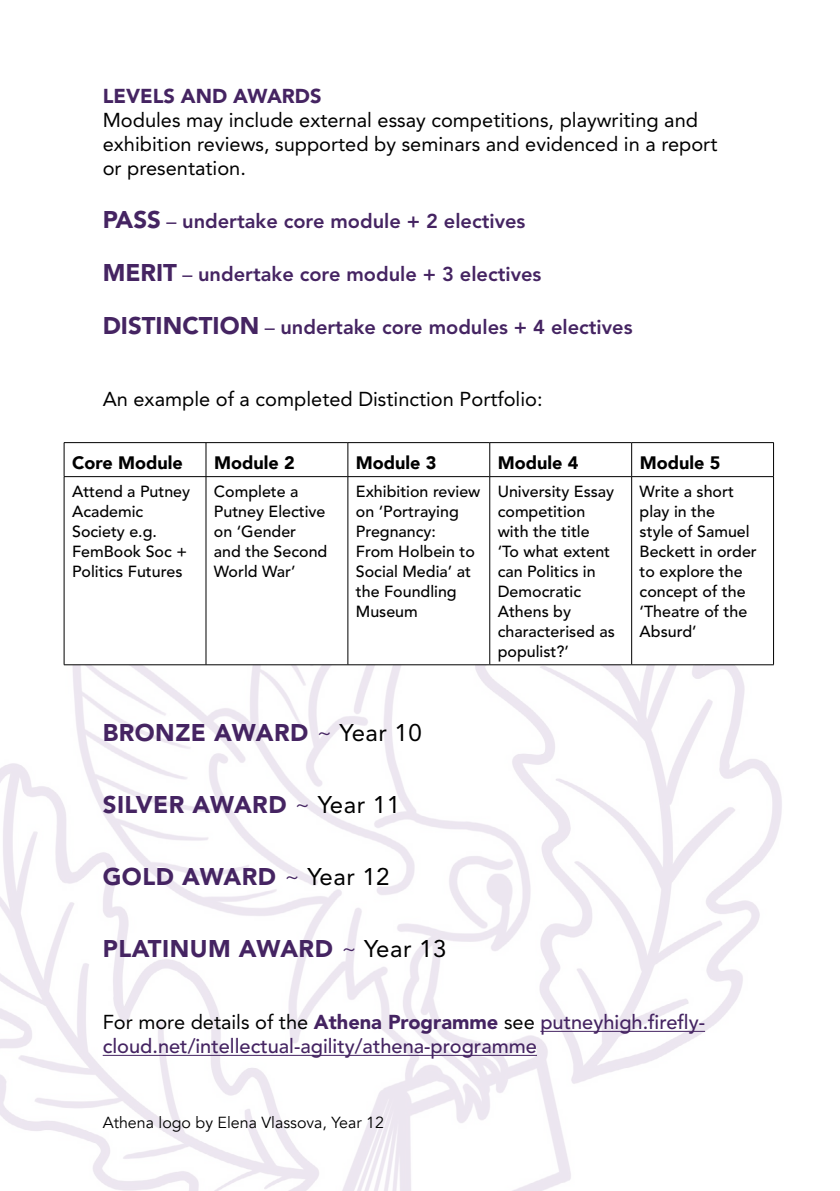
<style>
.page{position:relative;width:840px;height:1191px;background:#fff}
.page>*{position:absolute;margin:0;border:0;box-sizing:border-box;transform-origin:0 0}
.t1{font:900 24px "Avenir LT Std";letter-spacing:.02em;color:#452462}
.t2{font:20px/24px "Avenir LT Std";color:#000}
.t3{font:800 20px "Avenir LT Std";color:#452462}
.t4{font:500 20px/24px "Avenir LT Std";color:#452462}
.t5{font:900 20px "Avenir LT Std";color:#452462}
.t6{font:900 18px "Avenir";color:#000}
.t7{font:500 16px/20px "Avenir LT Std";color:#000}
.t8{font:16px "Avenir";color:#000}
.s1{font-weight:900;font-size:24px}
.s2{font-weight:400}
.s3{font-weight:300}
.s4{font-weight:400;color:#000}
.s5{font-weight:900}
</style>
<div class="page">
<img style="left:0;top:442px;width:782px;height:749px">
<hr style="left:540px;top:1030px;width:164px;height:1px;background:#452462">
<hr style="left:103px;top:1054px;width:433px;height:1px;background:#452462">
<svg style="left:65px;top:443px;width:707px;height:221px"></svg>
<hr style="left:64px;top:442px;width:142px;height:1px;background:#000">
<hr style="left:64px;top:443px;width:1px;height:33px;background:#000">
<hr style="left:206px;top:442px;width:141px;height:1px;background:#000">
<hr style="left:205px;top:443px;width:1px;height:33px;background:#000">
<hr style="left:347px;top:442px;width:142px;height:1px;background:#000">
<hr style="left:347px;top:443px;width:1px;height:33px;background:#000">
<hr style="left:489px;top:442px;width:142px;height:1px;background:#000">
<hr style="left:489px;top:443px;width:1px;height:33px;background:#000">
<hr style="left:631px;top:442px;width:142px;height:1px;background:#000">
<hr style="left:631px;top:443px;width:1px;height:33px;background:#000">
<hr style="left:772px;top:443px;width:1px;height:33px;background:#000">
<hr style="left:64px;top:476px;width:142px;height:1px;background:#000">
<hr style="left:64px;top:477px;width:1px;height:187px;background:#000">
<hr style="left:206px;top:476px;width:141px;height:1px;background:#000">
<hr style="left:205px;top:477px;width:1px;height:187px;background:#000">
<hr style="left:347px;top:476px;width:142px;height:1px;background:#000">
<hr style="left:347px;top:477px;width:1px;height:187px;background:#000">
<hr style="left:489px;top:476px;width:142px;height:1px;background:#000">
<hr style="left:489px;top:477px;width:1px;height:187px;background:#000">
<hr style="left:631px;top:476px;width:142px;height:1px;background:#000">
<hr style="left:631px;top:477px;width:1px;height:187px;background:#000">
<hr style="left:772px;top:477px;width:1px;height:187px;background:#000">
<hr style="left:64px;top:664px;width:142px;height:1px;background:#000">
<hr style="left:206px;top:664px;width:141px;height:1px;background:#000">
<hr style="left:347px;top:664px;width:142px;height:1px;background:#000">
<hr style="left:489px;top:664px;width:142px;height:1px;background:#000">
<hr style="left:631px;top:664px;width:142px;height:1px;background:#000">
<p class="t5" style="left:103px;top:84px;width:220px">LEVELS AND AWARDS</p>
<p class="t2" style="left:103px;top:108px;width:615px">Modules may include external essay competitions, playwriting and exhibition reviews, supported by seminars and evidenced in a report or presentation.</p>
<p class="t3" style="left:103px;top:209px;width:424px"><span class="s1">PASS</span> <span class="s2">–</span> undertake core module + 2 electives</p>
<p class="t3" style="left:103px;top:262px;width:440px"><span class="s1">MERIT</span> <span class="s2">–</span> undertake core module + 3 electives</p>
<p class="t3" style="left:103px;top:315px;width:531px"><span class="s1">DISTINCTION</span> <span class="s2">–</span> undertake core modules + 4 electives</p>
<p class="t2" style="left:103px;top:387px;width:441px">An example of a completed Distinction Portfolio:</p>
<p class="t6" style="left:72px;top:447px;width:112px">Core Module</p>
<p class="t6" style="left:214px;top:447px;width:82px">Module 2</p>
<p class="t6" style="left:355px;top:447px;width:82px">Module 3</p>
<p class="t6" style="left:497px;top:447px;width:82px">Module 4</p>
<p class="t6" style="left:639px;top:447px;width:82px">Module 5</p>
<p class="t7" style="left:72px;top:481px;width:119px">Attend a Putney<br>Academic<br>Society e.g.<br>FemBook Soc +<br>Politics Futures</p>
<p class="t7" style="left:214px;top:481px;width:115px">Complete a<br>Putney Elective on ‘Gender<br>and the Second<br>World War’</p>
<p class="t7" style="left:355px;top:481px;width:126px">Exhibition review on ‘Portraying<br>Pregnancy:<br>From Holbein to<br>Social Media’ at the Foundling<br>Museum</p>
<p class="t7" style="left:497px;top:481px;width:119px">University Essay competition with the title ‘To what extent can Politics in<br>Democratic<br>Athens by characterised as populist?’</p>
<p class="t7" style="left:639px;top:481px;width:119px">Write a short play in the<br>style of Samuel<br>Beckett in order to explore the concept of the ‘Theatre of the<br>Absurd’</p>
<h1 class="t1" style="left:103px;top:718px;width:320px">BRONZE AWARD <span class="s3">~</span> <span class="s4">Year 10</span></h1>
<h1 class="t1" style="left:103px;top:790px;width:298px">SILVER AWARD <span class="s3">~</span> <span class="s4">Year 11</span></h1>
<h1 class="t1" style="left:103px;top:862px;width:288px">GOLD AWARD <span class="s3">~</span> <span class="s4">Year 12</span></h1>
<h1 class="t1" style="left:103px;top:934px;width:345px">PLATINUM AWARD <span class="s3">~</span> <span class="s4">Year 13</span></h1>
<p class="t4" style="left:103px;top:1011px;width:603px"><span class="s4">For more details of the</span> <span class="s5">Athena Programme</span> <span class="s4">see</span> putneyhigh.firefly&shy;cloud.net/intellectual-agility/athena-programme</p>
<p class="t8" style="left:103px;top:1112px;width:282px">Athena logo by Elena Vlassova, Year 12</p>
</div>
